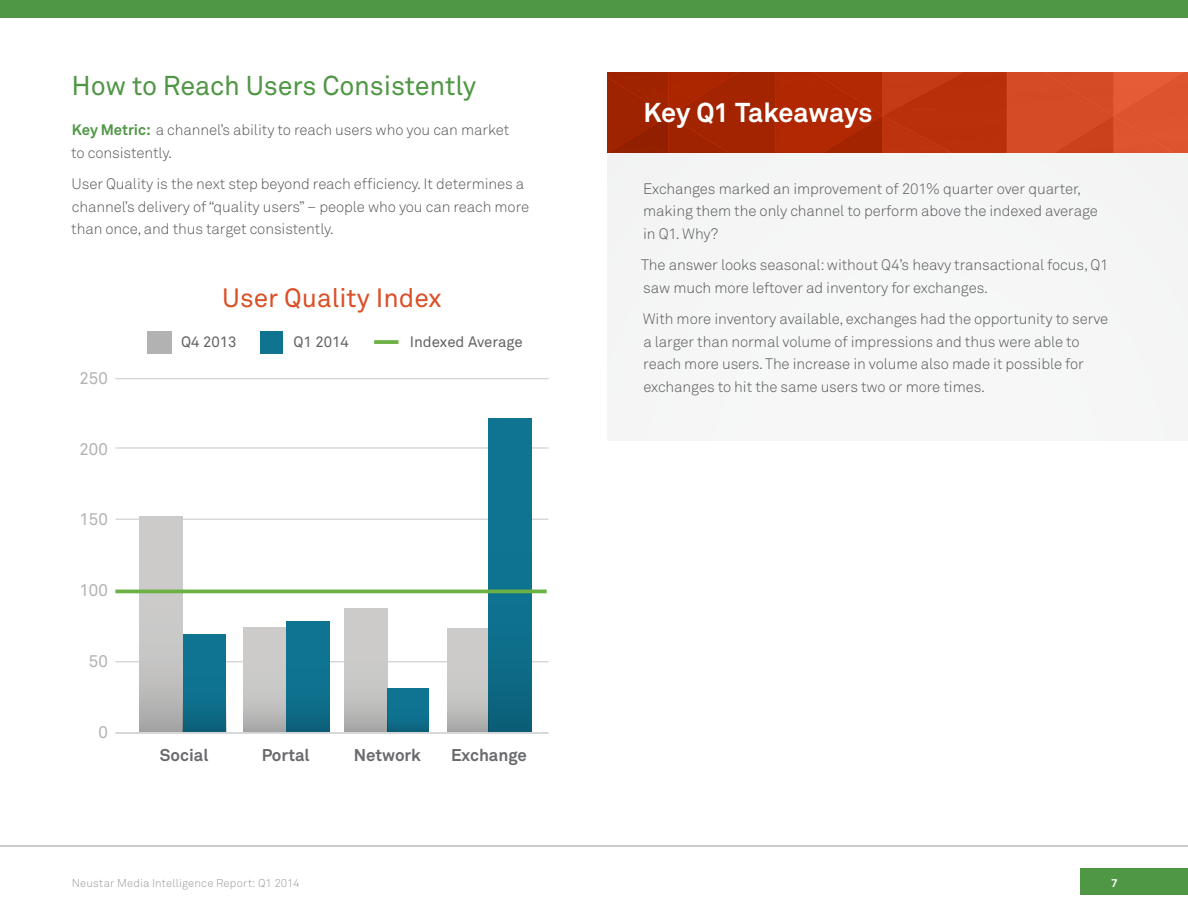
<style>
.page{position:relative;width:1188px;height:918px;background:#fff}
.page>*{position:absolute;margin:0;border:0;box-sizing:border-box;transform-origin:0 0}
.t1{font:27px "Akkurat";letter-spacing:-.005em;color:#509745}
.t2{font:700 27px "Akkurat";letter-spacing:-.01em;color:#fff}
.t3{font:26.25px "Akkurat";color:#da5027}
.t4{font:700 16.8px "Akkurat";color:#696a6d}
.t5{font:16.8px "Akkurat";color:#b2b2b2}
.t6{font:300 15px/22.5px "Akkurat";letter-spacing:-.005em;color:#57585a}
.t7{font:15px "Akkurat";color:#616264}
.t8{font:300 11.25px "Akkurat";letter-spacing:.015em;color:#97999c}
.t9{font:700 11.25px "Akkurat";color:#fff}
.s1{font-weight:700;color:#509745}
</style>
<div class="page">
<div style="left:1080px;top:868px;width:108px;height:28px;background:#509745"></div>
<div style="left:0;top:0;width:1188px;height:18px;background:#509745"></div>
<hr style="left:0;top:846px;width:1188px;height:1px;background:#97999c">
<div style="left:608px;top:153px;width:580px;height:288px;background:#f9fafa"></div>
<img style="left:608px;top:72px;width:580px;height:81px">
<hr style="left:115px;top:661px;width:434px;height:1px;background:#d4d6d7">
<hr style="left:115px;top:519px;width:434px;height:1px;background:#d4d6d7">
<hr style="left:115px;top:447px;width:434px;height:2px;background:#d4d6d7">
<hr style="left:115px;top:378px;width:434px;height:1px;background:#d4d6d7">
<div style="left:447px;top:629px;width:42px;height:103px;background:linear-gradient(to bottom,#d4d3d2,#b5b5b4)"></div>
<div style="left:489px;top:419px;width:43px;height:313px;background:linear-gradient(to bottom,#107998,#0d6781)"></div>
<div style="left:243px;top:627px;width:43px;height:105px;background:linear-gradient(to bottom,#d4d3d2,#b5b5b5)"></div>
<div style="left:286px;top:621px;width:43px;height:111px;background:linear-gradient(to bottom,#107998,#0d6782)"></div>
<div style="left:183px;top:635px;width:43px;height:97px;background:linear-gradient(to bottom,#107998,#0d6782)"></div>
<svg style="left:344px;top:608px;width:43px;height:124px"></svg>
<div style="left:387px;top:689px;width:42px;height:43px;background:linear-gradient(to bottom,#107897,#0d6883)"></div>
<svg style="left:140px;top:516px;width:43px;height:216px"></svg>
<hr style="left:115px;top:590px;width:432px;height:3px;background:#6bb144">
<svg style="left:374px;top:340px;width:25px;height:4px"></svg>
<div style="left:260px;top:331px;width:22px;height:22px;background:#0f7492"></div>
<div style="left:147px;top:331px;width:25px;height:22px;background:#b2b2b2"></div>
<hr style="left:115px;top:732px;width:434px;height:2px;background:#d4d6d7">
<h1 class="t1" style="left:71px;top:69px;width:406px">How to Reach Users Consistently</h1>
<p class="t6" style="left:71px;top:119px;width:440px"><span class="s1">Key Metric:</span> a channel’s ability to reach users who you can market to consistently.</p>
<p class="t6" style="left:71px;top:173px;width:459px">User Quality is the next step beyond reach efficiency. It determines a channel’s delivery of “quality users” – people who you can reach more than once, and thus target consistently.</p>
<p class="t6" style="left:643px;top:177px;width:456px">Exchanges marked an improvement of 201% quarter over quarter, making them the only channel to perform above the indexed average in Q1. Why?</p>
<p class="t6" style="left:641px;top:254px;width:469px">The answer looks seasonal: without Q4’s heavy transactional focus, Q1 saw much more leftover ad inventory for exchanges.</p>
<p class="t6" style="left:643px;top:308px;width:467px">With more inventory available, exchanges had the opportunity to serve a larger than normal volume of impressions and thus were able to reach more users. The increase in volume also made it possible for exchanges to hit the same users two or more times.</p>
<h1 class="t2" style="left:643px;top:95px;width:230px">Key Q1 Takeaways</h1>
<h2 class="t3" style="left:222px;top:282px;width:221px">User Quality Index</h2>
<p class="t7" style="left:181px;top:333px;width:57px">Q4 2013</p>
<p class="t7" style="left:293px;top:333px;width:57px">Q1 2014</p>
<p class="t7" style="left:410px;top:333px;width:115px">Indexed Average</p>
<p class="t5" style="left:80px;top:368px;width:30px">250</p>
<p class="t5" style="left:80px;top:439px;width:30px">200</p>
<p class="t5" style="left:80px;top:510px;width:30px">150</p>
<p class="t5" style="left:80px;top:581px;width:30px">100</p>
<p class="t5" style="left:89px;top:651px;width:20px">50</p>
<p class="t5" style="left:98px;top:722px;width:11px">0</p>
<p class="t4" style="left:160px;top:744px;width:50px">Social</p>
<p class="t4" style="left:262px;top:744px;width:50px">Portal</p>
<p class="t4" style="left:354px;top:744px;width:69px">Network</p>
<p class="t4" style="left:451px;top:744px;width:77px">Exchange</p>
<p class="t8" style="left:72px;top:876px;width:229px">Neustar Media Intelligence Report: Q1 2014</p>
<p class="t9" style="left:1111px;top:875px;width:8px">7</p>
</div>
